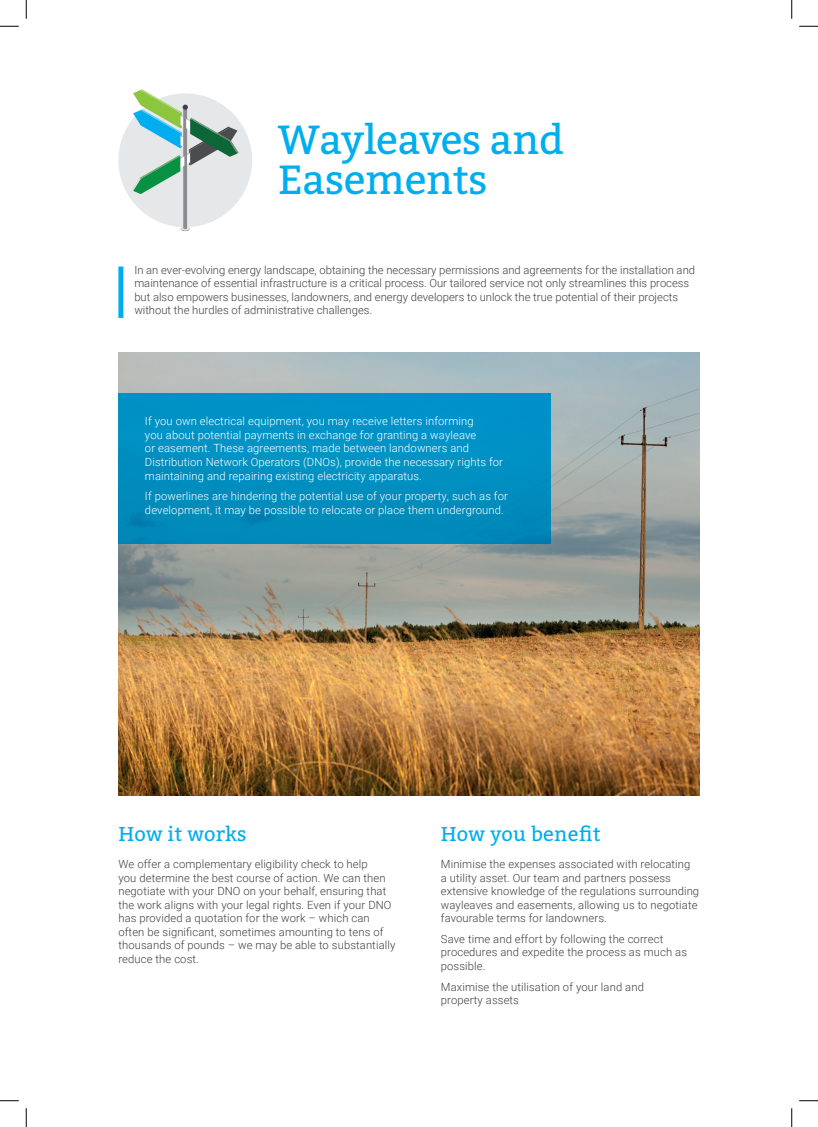
<style>
.page{position:relative;width:818px;height:1127px;background:#fff}
.page>*{position:absolute;margin:0;border:0;box-sizing:border-box;transform-origin:0 0}
.t1{font:40.62px/40.6px "Bitter";letter-spacing:-.01em;color:#00aeef}
.t2{font:20px "Bitter";letter-spacing:.01em;color:#00aeef}
.t3{font:300 11.25px/13.5px "Roboto";letter-spacing:.01em;color:#3e3e3f}
.t4{font:300 11.25px/13.5px "Roboto";letter-spacing:.01em;color:#fff}
</style>
<div class="page">
<img style="left:118px;top:352px;width:581px;height:443px">
<div style="left:118px;top:393px;width:433px;height:151px;background:#0090c2"></div>
<div style="left:118px;top:266px;width:5px;height:52px;background:#00aeef"></div>
<div style="left:118px;top:93px;width:134px;height:134px;background:#e6e7e9;border-radius:50%"></div>
<svg style="left:132px;top:89px;width:107px;height:142px"></svg>
<svg style="left:0;top:25px;width:19px;height:2px"></svg>
<svg style="left:799px;top:25px;width:19px;height:2px"></svg>
<svg style="left:0;top:1100px;width:19px;height:1px"></svg>
<svg style="left:799px;top:1100px;width:19px;height:1px"></svg>
<svg style="left:25px;top:0;width:2px;height:19px"></svg>
<svg style="left:25px;top:1108px;width:2px;height:18px"></svg>
<svg style="left:791px;top:0;width:1px;height:19px"></svg>
<svg style="left:791px;top:1108px;width:1px;height:18px"></svg>
<h1 class="t1" style="left:278px;top:119px;width:288px">Wayleaves and<br>Easements</h1>
<p class="t3" style="left:134px;top:263px;width:562px">In an ever-evolving energy landscape, obtaining the necessary permissions and agreements for the installation and maintenance of essential infrastructure is a critical process. Our tailored service not only streamlines this process but also empowers businesses, landowners, and energy developers to unlock the true potential of their projects without the hurdles of administrative challenges.</p>
<p class="t4" style="left:145px;top:414px;width:360px">If you own electrical equipment, you may receive letters informing<br>you about potential payments in exchange for granting a wayleave<br>or easement. These agreements, made between landowners and Distribution Network Operators (DNOs), provide the necessary rights for maintaining and repairing existing electricity apparatus.</p>
<p class="t4" style="left:145px;top:489px;width:364px">If powerlines are hindering the potential use of your property, such as for development, it may be possible to relocate or place them underground.</p>
<h2 class="t2" style="left:118px;top:820px;width:130px">How it works</h2>
<p class="t3" style="left:118px;top:856px;width:278px">We offer a complementary eligibility check to help<br>you determine the best course of action. We can then negotiate with your DNO on your behalf, ensuring that the work aligns with your legal rights. Even if your DNO has provided a quotation for the work – which can often be significant, sometimes amounting to tens of thousands of pounds – we may be able to substantially reduce the cost.</p>
<h2 class="t2" style="left:441px;top:820px;width:161px">How you benefit</h2>
<p class="t3" style="left:441px;top:856px;width:260px">Minimise the expenses associated with relocating a utility asset. Our team and partners possess extensive knowledge of the regulations surrounding wayleaves and easements, allowing us to negotiate favourable terms for landowners.</p>
<p class="t3" style="left:441px;top:931px;width:248px">Save time and effort by following the correct procedures and expedite the process as much as possible.</p>
<p class="t3" style="left:441px;top:979px;width:204px">Maximise the utilisation of your land and property assets</p>
</div>
